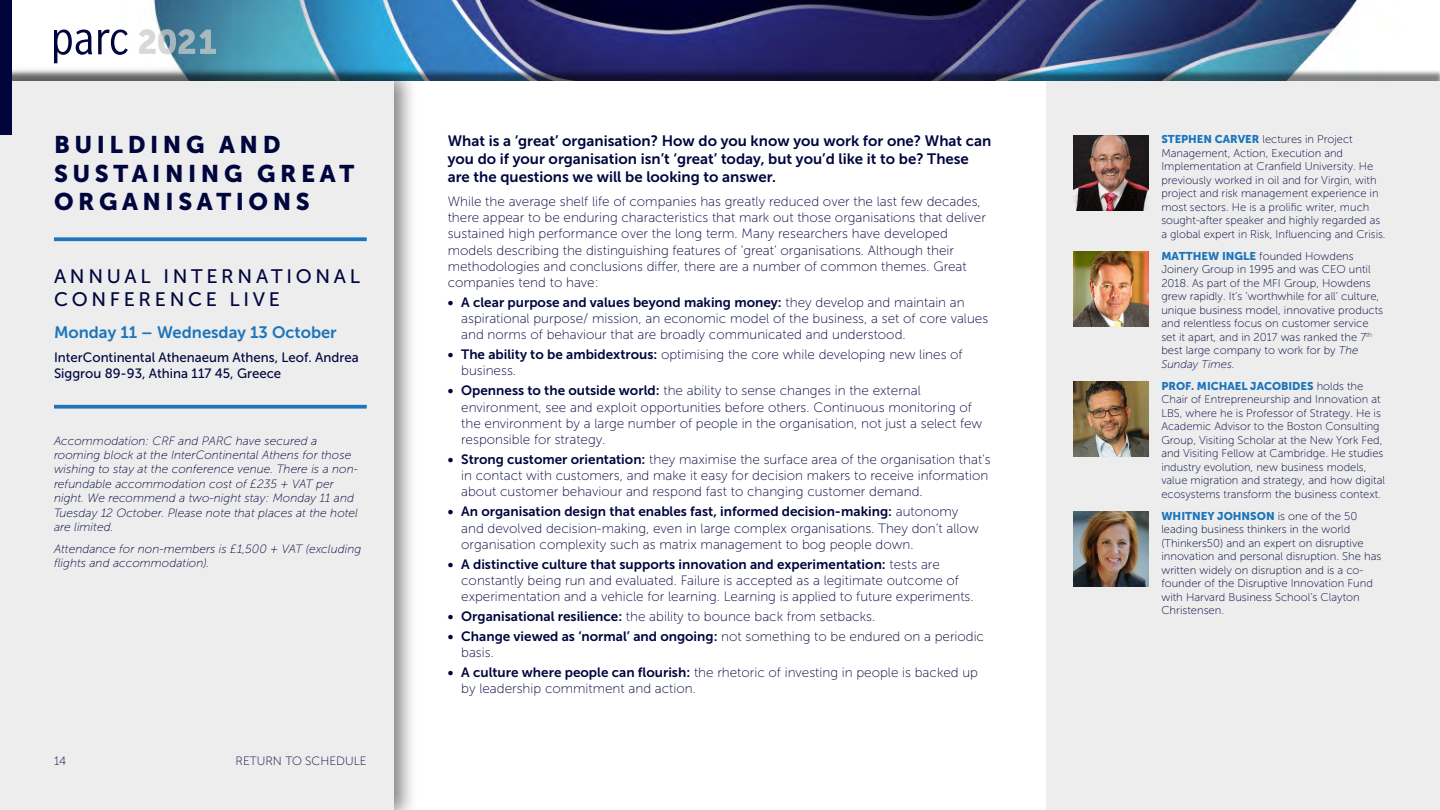
<style>
.page{position:relative;width:1440px;height:810px;background:#fff}
.page>*{position:absolute;margin:0;border:0;box-sizing:border-box;transform-origin:0 0}
.t1{font:24px/28.8px "Museo Sans 900";letter-spacing:.19em;color:#00053e}
.t2{font:19.5px/23.4px "Museo Sans 500";letter-spacing:.19em;color:#00053e}
.t3{font:16.5px "Museo Sans 700";color:#1c75bc}
.t4{font:15px/18px "Museo Sans 700";color:#00053e}
.t5{font:13.5px/16.2px "Museo Sans 100";color:#00053e}
.t6{font:13.5px "Museo Sans 700";color:#00053e}
.t7{font:13.5px/16.2px "Museo Sans 500";color:#00053e}
.t8{font:italic 12px/14.4px "Museo Sans 100";color:#00053e}
.t9{font:12px "Museo Sans 100";color:#00053e}
.t10{font:11.25px/13.5px "Museo Sans 100";color:#00053e}
.t11{font:11.25px "Museo Sans 900";color:#1c75bc}
.s1{font-family:"Museo Sans 100"}
.s2{font-family:"Museo Sans 700"}
.s3{font-family:"Museo Sans 900";color:#1c75bc}
.s4{font-style:italic}
.s5{font-family:"Museo Sans 100";color:#00053e}
</style>
<div class="page">
<img style="left:54px;top:0;width:1303px;height:69px">
<svg style="left:54px;top:30px;width:38px;height:33px"></svg>
<svg style="left:98px;top:30px;width:30px;height:25px"></svg>
<svg style="left:139px;top:29px;width:77px;height:25px;background:#9bb3bf"></svg>
<div style="left:0;top:69px;width:1440px;height:22px;background:#000;opacity:.5"></div>
<div style="left:0;top:81px;width:1440px;height:13px;background:#fff"></div>
<div style="left:0;top:64px;width:418px;height:746px;background:#000;opacity:.5"></div>
<div style="left:0;top:81px;width:394px;height:729px;background:#ededed"></div>
<div style="left:1046px;top:81px;width:394px;height:729px;background:#ededed"></div>
<div style="left:0;top:0;width:12px;height:135px;background:#00053e"></div>
<svg style="left:54px;top:237px;width:313px;height:4px"></svg>
<img style="left:1073px;top:135px;width:75px;height:75px">
<img style="left:1073px;top:251px;width:75px;height:75px">
<img style="left:1073px;top:381px;width:75px;height:75px">
<img style="left:1073px;top:511px;width:75px;height:75px">
<svg style="left:54px;top:405px;width:313px;height:4px"></svg>
<h1 class="t1" style="left:54px;top:130px;width:302px">BUILDING AND<br>SUSTAINING GREAT<br>ORGANISATIONS</h1>
<h2 class="t2" style="left:54px;top:264px;width:308px">ANNUAL INTERNATIONAL<br>CONFERENCE LIVE</h2>
<p class="t3" style="left:54px;top:323px;width:284px">Monday 11 – Wednesday 13 October</p>
<p class="t7" style="left:54px;top:349px;width:306px">InterContinental Athenaeum Athens, Leof. Andrea<br>Siggrou 89-93, Athina 117 45, Greece</p>
<p class="t8" style="left:54px;top:433px;width:306px">Accommodation: CRF and PARC have secured a rooming block at the InterContinental Athens for those wishing to stay at the conference venue. There is a non&shy;refundable accommodation cost of £235 + VAT per night. We recommend a two-night stay: Monday 11 and Tuesday 12 October. Please note that places at the hotel are limited.</p>
<p class="t8" style="left:54px;top:542px;width:309px">Attendance for non-members is £1,500 + VAT (excluding flights and accommodation).</p>
<p class="t9" style="left:54px;top:755px;width:14px">14</p>
<p class="t9" style="left:236px;top:755px;width:133px">RETURN TO SCHEDULE</p>
<p class="t4" style="left:448px;top:132px;width:545px">What is a ‘great’ organisation? How do you know you work for one? What can you do if your organisation isn’t ‘great’ today, but you’d like it to be? These are the questions we will be looking to answer.</p>
<p class="t5" style="left:448px;top:193px;width:540px">While the average shelf life of companies has greatly reduced over the last few decades, there appear to be enduring characteristics that mark out those organisations that deliver sustained high performance over the long term. Many researchers have developed models describing the distinguishing features of ‘great’ organisations. Although their methodologies and conclusions differ, there are a number of common themes. Great companies tend to have:</p>
<p class="t6" style="left:448px;top:295px;width:519px">• A clear purpose and values beyond making money: <span class="s1">they develop and maintain an</span></p>
<p class="t5" style="left:461px;top:311px;width:529px">aspirational purpose/ mission, an economic model of the business, a set of core values and norms of behaviour that are broadly communicated and understood.</p>
<p class="t5" style="left:461px;top:347px;width:503px;text-indent:-14px"><span class="s2">• The ability to be ambidextrous:</span> optimising the core while developing new lines of business.</p>
<p class="t5" style="left:461px;top:383px;width:523px;text-indent:-14px"><span class="s2">• Openness to the outside world:</span> the ability to sense changes in the external environment, see and exploit opportunities before others. Continuous monitoring of the environment by a large number of people in the organisation, not just a select few responsible for strategy.</p>
<p class="t5" style="left:461px;top:451px;width:531px;text-indent:-14px"><span class="s2">• Strong customer orientation:</span> they maximise the surface area of the organisation that’s in contact with customers, and make it easy for decision makers to receive information about customer behaviour and respond fast to changing customer demand.</p>
<p class="t6" style="left:448px;top:504px;width:512px">• An organisation design that enables fast, informed decision-making: <span class="s1">autonomy</span></p>
<p class="t5" style="left:461px;top:520px;width:519px">and devolved decision-making, even in large complex organisations. They don’t allow organisation complexity such as matrix management to bog people down.</p>
<p class="t6" style="left:448px;top:556px;width:494px">• A distinctive culture that supports innovation and experimentation: <span class="s1">tests are</span></p>
<p class="t5" style="left:461px;top:572px;width:514px">constantly being run and evaluated. Failure is accepted as a legitimate outcome of experimentation and a vehicle for learning. Learning is applied to future experiments.</p>
<p class="t5" style="left:448px;top:608px;width:429px"><span class="s2">• Organisational resilience:</span> the ability to bounce back from setbacks.</p>
<p class="t6" style="left:448px;top:629px;width:538px">• Change viewed as ‘normal’ and ongoing: <span class="s1">not something to be endured on a periodic</span></p>
<p class="t5" style="left:461px;top:645px;width:34px">basis.</p>
<p class="t5" style="left:461px;top:665px;width:518px;text-indent:-14px"><span class="s2">• A culture where people can flourish:</span> the rhetoric of investing in people is backed up by leadership commitment and action.</p>
<p class="t10" style="left:1161px;top:133px;width:226px"><span class="s3">STEPHEN CARVER</span> lectures in Project Management, Action, Execution and Implementation at Cranfield University. He previously worked in oil and for Virgin, with project and risk management experience in most sectors. He is a prolific writer, much sought-after speaker and highly regarded as a global expert in Risk, Influencing and Crisis.</p>
<p class="t10" style="left:1161px;top:249px;width:223px"><span class="s3">MATTHEW INGLE</span> founded Howdens Joinery Group in 1995 and was CEO until 2018. As part of the MFI Group, Howdens grew rapidly. It’s ‘worthwhile for all’ culture, unique business model, innovative products and relentless focus on customer service set it apart, and in 2017 was ranked the 7<sup>th </sup>best large company to work for by <span class="s4">The Sunday Times.</span></p>
<p class="t11" style="left:1161px;top:379px;width:203px">PROF. MICHAEL JACOBIDES <span class="s5">holds the</span></p>
<p class="t10" style="left:1161px;top:393px;width:225px">Chair of Entrepreneurship and Innovation at LBS, where he is Professor of Strategy. He is Academic Advisor to the Boston Consulting Group, Visiting Scholar at the New York Fed, and Visiting Fellow at Cambridge. He studies industry evolution, new business models, value migration and strategy, and how digital ecosystems transform the business context.</p>
<p class="t11" style="left:1161px;top:509px;width:198px">WHITNEY JOHNSON <span class="s5">is one of the 50</span></p>
<p class="t10" style="left:1161px;top:523px;width:222px">leading business thinkers in the world (Thinkers50) and an expert on disruptive innovation and personal disruption. She has written widely on disruption and is a co&shy;founder of the Disruptive Innovation Fund with Harvard Business School’s Clayton Christensen.</p>
</div>
